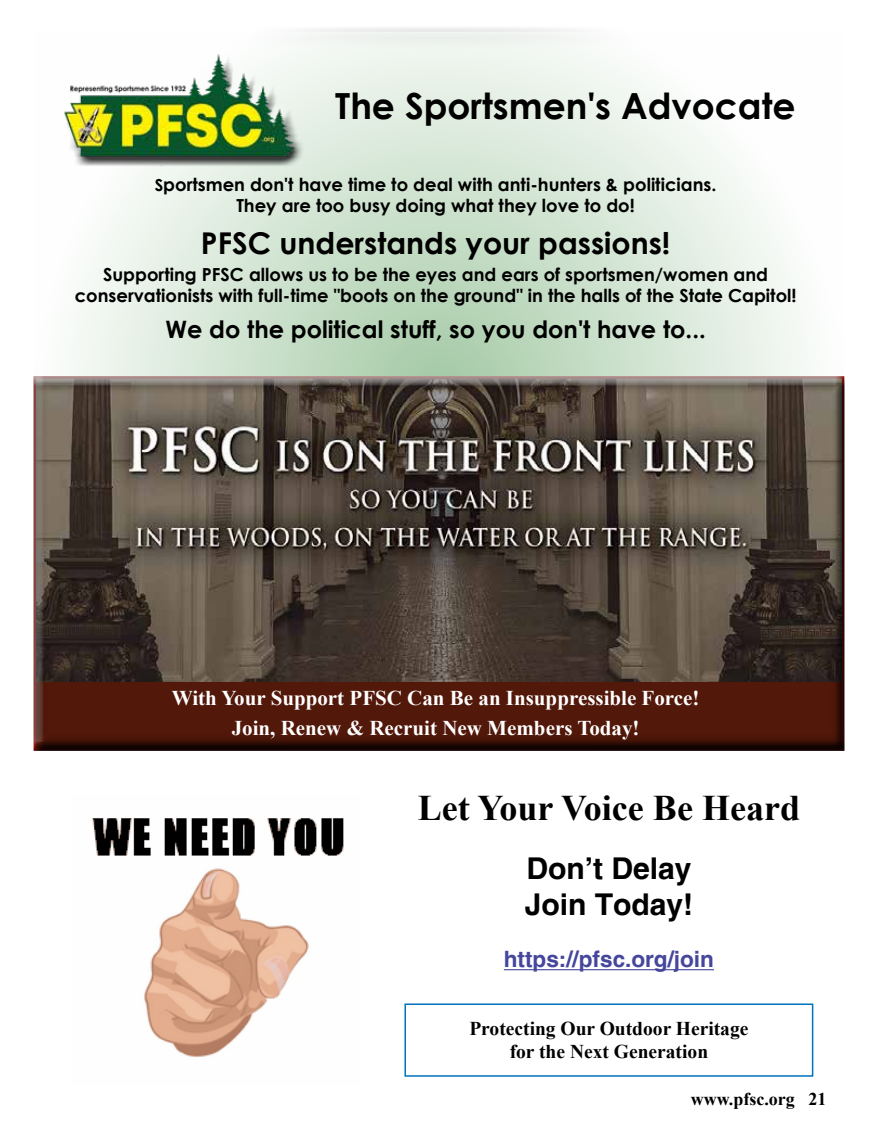
<style>
.page{position:relative;width:878px;height:1148px;background:#fff}
.page>*{position:absolute;margin:0;border:0;box-sizing:border-box;transform-origin:0 0}
.t1{font:700 36px "Century Gothic";color:#000}
.t2{font:700 36px "Times New Roman";color:#000}
.t3{font:700 30px "Century Gothic";color:#000}
.t4{font:700 30px/36px "Helvetica";color:#000}
.t5{font:700 24px "Century Gothic";color:#000}
.t6{font:700 22.5px "Helvetica";color:#45469c}
.t7{font:700 21px/30px "Times New Roman";color:#fff;text-align:center}
.t8{font:700 19.5px/23.4px "Times New Roman";color:#000;text-align:center}
.t9{font:700 18px/21px "Century Gothic";color:#000;text-align:center}
.t10{font:700 18px "Times New Roman";color:#000}
.s1{font-size:16.5px}
</style>
<div class="page">
<img style="left:92px;top:818px;width:252px;height:239px">
<hr style="left:504px;top:969px;width:210px;height:1px;background:#45469c">
<div style="left:29px;top:29px;width:821px;height:727px;background:#000;opacity:.75"></div>
<div style="left:54px;top:45px;width:247px;height:117px;background:#fff"></div>
<div style="left:65px;top:49px;width:239px;height:117px;background:#000;opacity:.75"></div>
<img style="left:57px;top:55px;width:243px;height:120px">
<div style="left:32px;top:376px;width:813px;height:376px;background:#000;opacity:.75"></div>
<div style="left:404px;top:1003px;width:409px;height:73px;border:2px solid #0073bc"></div>
<h1 class="t1" style="left:335px;top:79px;width:462px">The Sportsmen's Advocate</h1>
<p class="t9" style="left:155px;top:173px;width:563px"><span class="s1">S</span>portsmen don't have time to deal with anti-hunters &amp; politicians.<br>They are too busy doing what they love to do!</p>
<h2 class="t3" style="left:201px;top:220px;width:471px">PFSC understands your passions!</h2>
<p class="t9" style="left:75px;top:263px;width:723px">Supporting PFSC allows us to be the eyes and ears of sportsmen/women and conservationists with full-time "boots on the ground" in the halls of the State Capitol!</p>
<h3 class="t5" style="left:165px;top:311px;width:541px">We do the political stuff, so you don't have to...</h3>
<p class="t7" style="left:172px;top:682px;width:529px">With Your Support PFSC Can Be an Insuppressible Force!<br>Join, Renew &amp; Recruit New Members Today!</p>
<h1 class="t2" style="left:418px;top:782px;width:384px">Let Your Voice Be Heard</h1>
<h2 class="t4" style="left:524px;top:850px;width:170px">Don’t Delay<br>Join Today!</h2>
<p class="t6" style="left:504px;top:945px;width:212px">https://pfsc.org/join</p>
<p class="t8" style="left:469px;top:1016px;width:280px">Protecting Our Outdoor Heritage for the Next Generation</p>
<p class="t10" style="left:690px;top:1086px;width:137px">www.pfsc.org 21</p>
</div>
